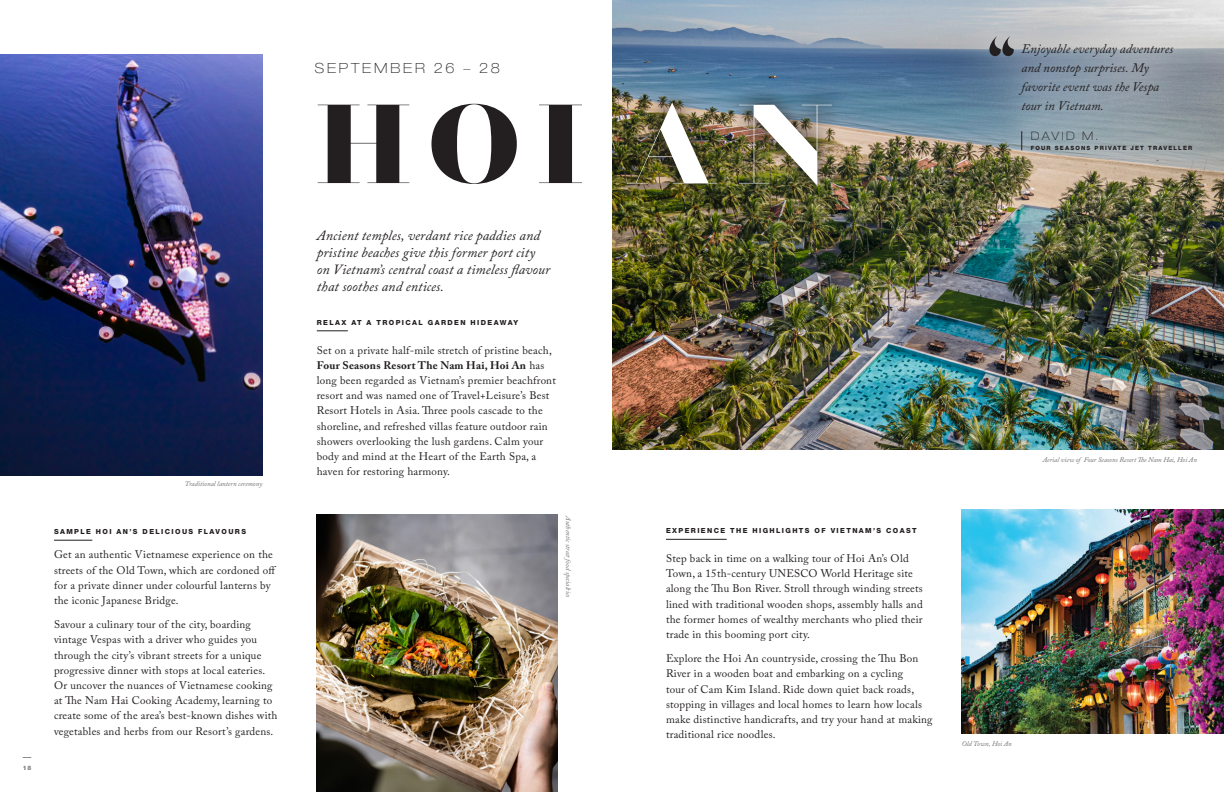
<style>
.page{position:relative;width:1224px;height:792px;background:#fff}
.page>*{position:absolute;margin:0;border:0;box-sizing:border-box;transform-origin:0 0}
.t1{font:112px "Pyjvdg Lust Display Didone";color:#231f20}
.t2{font:italic 14px/16.8px "Kymcnx A Caslon Pro";letter-spacing:.01em;color:#231f20}
.t3{font:100 expanded 14px "Glgtyy Helvetica Neue LT Pro";letter-spacing:.2em;color:#231f20}
.t4{font:italic 13px/19px "Kymcnx A Caslon Pro";color:#231f20}
.t5{font:100 expanded 11.6px "Glgtyy Helvetica Neue LT Pro";letter-spacing:.2em;color:#231f20}
.t6{font:11px/15.2px "Yxtqmj A Caslon Pro";letter-spacing:.02em;color:#231f20}
.t7{font:italic 7px "Kymcnx A Caslon Pro";color:#6c6d70}
.t8{font:800 7px "Kbppyh Helvetica Neue LT Pro";letter-spacing:.2em;color:#231f20}
.t9{font:800 6.1px "Xjtxtc Helvetica Neue LT Pro";color:#231f20}
.t10{font:800 5.8px "Kbppyh Helvetica Neue LT Pro";letter-spacing:.2em;color:#231f20}
.s1{font-size:112.4px;color:#fff}
.s2{font-family:"Cwtcmm A Caslon Pro";font-weight:700}
</style>
<div class="page">
<img style="left:612px;top:0;width:612px;height:450px">
<div style="left:949px;top:0;width:275px;height:193px;background:#fff;opacity:.24"></div>
<svg style="left:1022px;top:131px;width:1px;height:19px"></svg>
<hr style="left:54px;top:540px;width:38px;height:1px;background:#231f20">
<hr style="left:317px;top:330px;width:31px;height:1px;background:#231f20">
<hr style="left:666px;top:539px;width:61px;height:1px;background:#231f20">
<svg style="left:989px;top:36px;width:26px;height:20px"></svg>
<img style="left:0;top:54px;width:262px;height:421px">
<div style="left:608px;top:84px;width:243px;height:121px;background:#231f20;opacity:.75"></div>
<img style="left:317px;top:514px;width:241px;height:278px">
<img style="left:962px;top:510px;width:262px;height:223px">
<p class="t9" style="left:23px;top:764px;width:10px">18</p>
<p class="t7" style="left:185px;top:480px;width:79px">Traditional lantern ceremony</p>
<h3 class="t8" style="left:54px;top:528px;width:194px">SAMPLE HOI AN’S DELICIOUS FLAVOURS</h3>
<p class="t6" style="left:54px;top:547px;width:224px">Get an authentic Vietnamese experience on the streets of the Old Town, which are cordoned of for a private dinner under colourful lanterns by the iconic Japanese Bridge.</p>
<p class="t6" style="left:54px;top:617px;width:225px">Savour a culinary tour of the city, boarding vintage Vespas with a driver who guides you through the city’s vibrant streets for a unique progressive dinner with stops at local eateries.<br>Or uncover the nuances of Vietnamese cooking at Te Nam Hai Cooking Academy, learning to create some of the area’s best-known dishes with vegetables and herbs from our Resort’s gardens.</p>
<p class="t3" style="left:315px;top:59px;width:187px">SEPTEMBER 26 – 28</p>
<h2 class="t1" style="left:317px;top:73px;width:518px">HOI <span class="s1">AN</span></h2>
<p class="t2" style="left:317px;top:227px;width:235px">Ancient temples, verdant rice paddies and pristine beaches give this former port city on Vietnam’s central coast a timeless favour that soothes and entices.</p>
<h3 class="t8" style="left:317px;top:318px;width:203px">RELAX AT A TROPICAL GARDEN HIDEAWAY</h3>
<p class="t6" style="left:317px;top:342px;width:241px">Set on a private half-mile stretch of pristine beach, <span class="s2">Four Seasons Resort The Nam Hai, Hoi An</span> has long been regarded as Vietnam’s premier beachfront resort and was named one of Travel+Leisure’s Best Resort Hotels in Asia. Tree pools cascade to the shoreline, and refreshed villas feature outdoor rain showers overlooking the lush gardens. Calm your body and mind at the Heart of the Earth Spa, a haven for restoring harmony.</p>
<p class="t7" style="left:573px;top:516px;width:82px;rotate:90deg">Authentic street food specialties</p>
<h3 class="t8" style="left:666px;top:527px;width:252px">EXPERIENCE THE HIGHLIGHTS OF VIETNAM’S COAST</h3>
<p class="t6" style="left:666px;top:551px;width:258px">Step back in time on a walking tour of Hoi An’s Old Town, a 15th-century UNESCO World Heritage site along the Tu Bon River. Stroll through winding streets lined with traditional wooden shops, assembly halls and the former homes of wealthy merchants who plied their trade in this booming port city.</p>
<p class="t6" style="left:666px;top:651px;width:268px">Explore the Hoi An countryside, crossing the Tu Bon River in a wooden boat and embarking on a cycling<br>tour of Cam Kim Island. Ride down quiet back roads, stopping in villages and local homes to learn how locals make distinctive handicrafts, and try your hand at making traditional rice noodles.</p>
<p class="t4" style="left:1022px;top:39px;width:153px">Enjoyable everyday adventures and nonstop surprises. My favorite event was the Vespa tour in Vietnam.</p>
<p class="t5" style="left:1031px;top:129px;width:69px">DAVID M.</p>
<p class="t10" style="left:1031px;top:145px;width:163px">FOUR SEASONS PRIVATE JET TRAVELLER</p>
<p class="t7" style="left:1043px;top:455px;width:156px">Aerial view of Four Seasons Resort Te Nam Hai, Hoi An</p>
<p class="t7" style="left:962px;top:739px;width:52px">Old Town, Hoi An</p>
</div>
